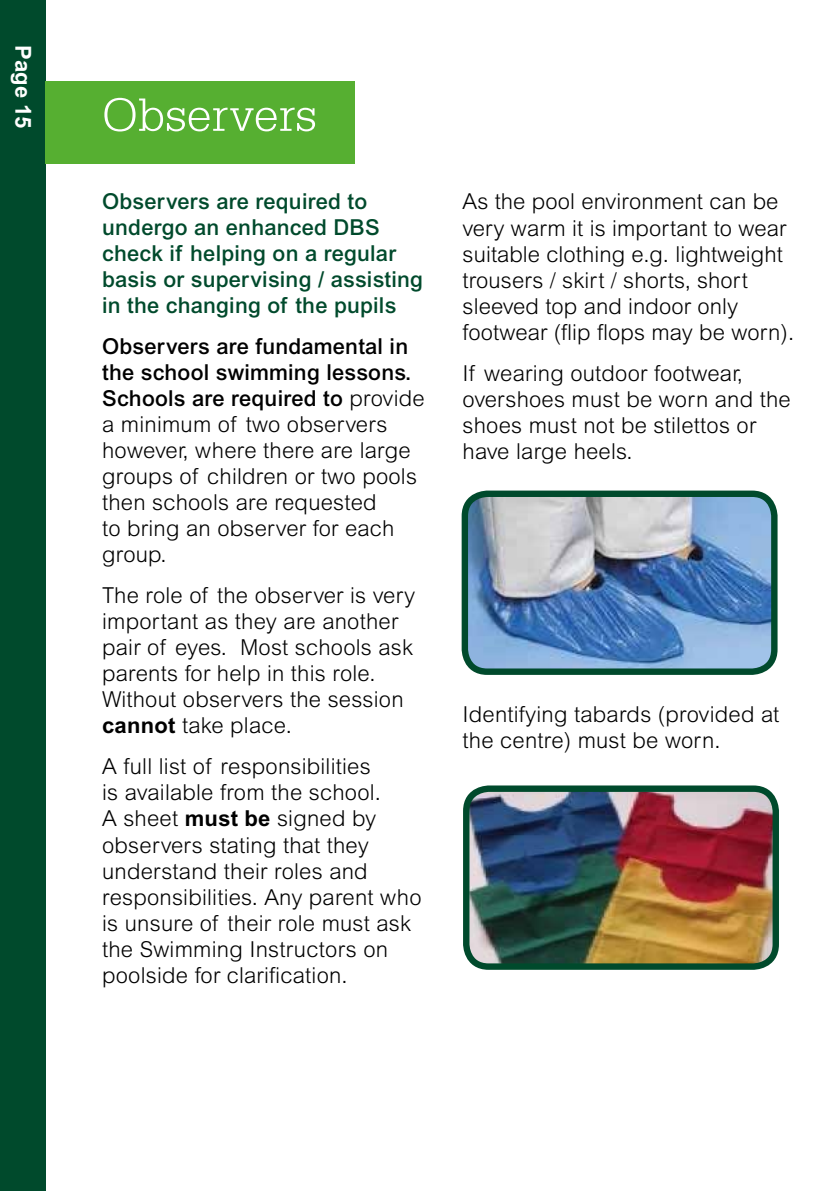
<style>
.page{position:relative;width:840px;height:1191px;background:#fff}
.page>*{position:absolute;margin:0;border:0;box-sizing:border-box;transform-origin:0 0}
.t1{font:300 50px "Serifa BT";color:#fff}
.t2{font:300 22px/26px "Arial";letter-spacing:.01em;color:#000}
.t3{font:500 22px/26px "Arial";letter-spacing:.01em;color:#004a2c}
.t4{font:700 22px "Arial";color:#fff}
.s1{font-weight:500}
.s2{font-weight:700}
</style>
<div class="page">
<div style="left:0;top:0;width:45px;height:1191px;background:#004a2c"></div>
<div style="left:45px;top:81px;width:310px;height:83px;background:#56af31"></div>
<img style="left:468px;top:497px;width:302px;height:171px">
<div style="left:461px;top:490px;width:316px;height:185px;border:6px solid #004a2c;border-radius:22px"></div>
<img style="left:469px;top:792px;width:306px;height:174px">
<div style="left:463px;top:785px;width:315px;height:184px;border:6px solid #004a2c;border-radius:22px"></div>
<p class="t4" style="left:36px;top:45px;width:84px;rotate:90deg">Page 15</p>
<h1 class="t1" style="left:102px;top:85px;width:216px">Observers</h1>
<p class="t3" style="left:102px;top:188px;width:322px">Observers are required to undergo an enhanced DBS check if helping on a regular basis or supervising / assisting in the changing of the pupils</p>
<p class="t2" style="left:102px;top:333px;width:324px"><span class="s1">Observers are fundamental in the school swimming lessons.<br>Schools are required to</span> provide a minimum of two observers however, where there are large groups of children or two pools then schools are requested<br>to bring an observer for each group.</p>
<p class="t2" style="left:102px;top:582px;width:314px">The role of the observer is very important as they are another pair of eyes. Most schools ask parents for help in this role.<br>Without observers the session <span class="s2">cannot</span> take place.</p>
<p class="t2" style="left:102px;top:753px;width:321px">A full list of responsibilities<br>is available from the school.<br>A sheet <span class="s2">must be</span> signed by observers stating that they understand their roles and responsibilities. Any parent who is unsure of their role must ask the Swimming Instructors on poolside for clarification.</p>
<p class="t2" style="left:462px;top:189px;width:333px">As the pool environment can be very warm it is important to wear suitable clothing e.g. lightweight trousers / skirt / shorts, short sleeved top and indoor only footwear (flip flops may be worn).</p>
<p class="t2" style="left:462px;top:360px;width:329px">If wearing outdoor footwear, overshoes must be worn and the shoes must not be stilettos or have large heels.</p>
<p class="t2" style="left:462px;top:701px;width:318px">Identifying tabards (provided at the centre) must be worn.</p>
</div>
